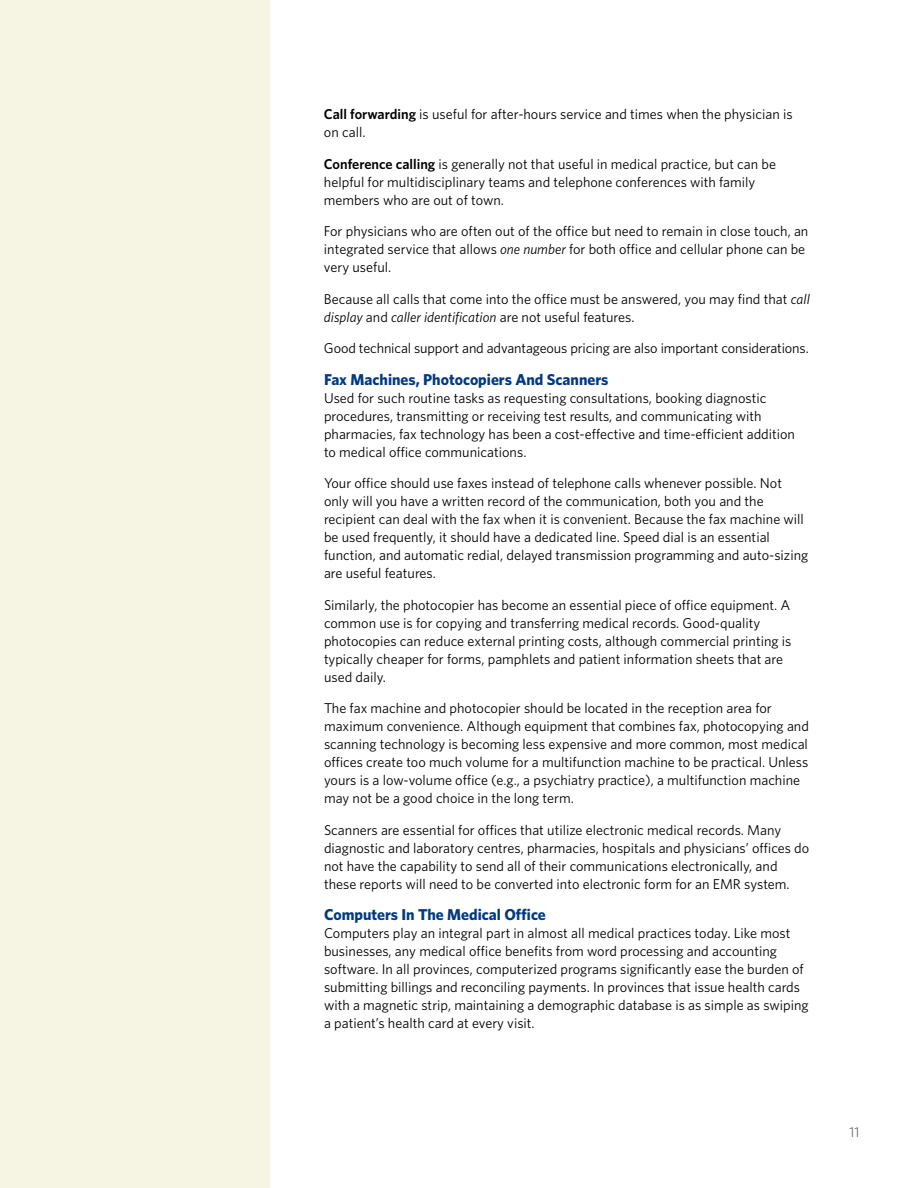
<style>
.page{position:relative;width:918px;height:1188px;background:#fff}
.page>*{position:absolute;margin:0;border:0;box-sizing:border-box;transform-origin:0 0}
.t1{font:700 15.75px "Whitney";color:#013a81}
.t2{font:14.25px/18px "Whitney";color:#000}
.t3{font:14.25px "Whitney";color:#6d6e71}
.s1{font-weight:600}
.s2{font-style:italic}
</style>
<div class="page">
<div style="left:0;top:0;width:270px;height:1188px;background:#f6f4e2"></div>
<p class="t2" style="left:324px;top:105px;width:470px"><span class="s1">Call forwarding</span> is useful for after-hours service and times when the physician is on call.</p>
<p class="t2" style="left:324px;top:155px;width:454px"><span class="s1">Conference calling</span> is generally not that useful in medical practice, but can be helpful for multidisciplinary teams and telephone conferences with family members who are out of town.</p>
<p class="t2" style="left:324px;top:222px;width:486px">For physicians who are often out of the office but need to remain in close touch, an integrated service that allows <span class="s2">one number</span> for both office and cellular phone can be very useful.</p>
<p class="t2" style="left:324px;top:290px;width:487px">Because all calls that come into the office must be answered, you may find that <span class="s2">call display</span> and <span class="s2">caller identification</span> are not useful features.</p>
<p class="t2" style="left:324px;top:339px;width:486px">Good technical support and advantageous pricing are also important considerations.</p>
<p class="t1" style="left:324px;top:369px;width:286px">Fax Machines, Photocopiers And Scanners</p>
<p class="t2" style="left:324px;top:389px;width:473px">Used for such routine tasks as requesting consultations, booking diagnostic procedures, transmitting or receiving test results, and communicating with pharmacies, fax technology has been a cost-effective and time-efficient addition to medical office communications.</p>
<p class="t2" style="left:324px;top:474px;width:486px">Your office should use faxes instead of telephone calls whenever possible. Not only will you have a written record of the communication, both you and the recipient can deal with the fax when it is convenient. Because the fax machine will be used frequently, it should have a dedicated line. Speed dial is an essential function, and automatic redial, delayed transmission programming and auto-sizing are useful features.</p>
<p class="t2" style="left:324px;top:596px;width:469px">Similarly, the photocopier has become an essential piece of office equipment. A common use is for copying and transferring medical records. Good-quality photocopies can reduce external printing costs, although commercial printing is typically cheaper for forms, pamphlets and patient information sheets that are used daily.</p>
<p class="t2" style="left:324px;top:699px;width:487px">The fax machine and photocopier should be located in the reception area for maximum convenience. Although equipment that combines fax, photocopying and scanning technology is becoming less expensive and more common, most medical offices create too much volume for a multifunction machine to be practical. Unless yours is a low-volume office (e.g., a psychiatry practice), a multifunction machine may not be a good choice in the long term.</p>
<p class="t2" style="left:324px;top:821px;width:487px">Scanners are essential for offices that utilize electronic medical records. Many diagnostic and laboratory centres, pharmacies, hospitals and physicians’ offices do not have the capability to send all of their communications electronically, and these reports will need to be converted into electronic form for an EMR system.</p>
<p class="t1" style="left:324px;top:904px;width:223px">Computers In The Medical Office</p>
<p class="t2" style="left:324px;top:924px;width:486px">Computers play an integral part in almost all medical practices today. Like most businesses, any medical office benefits from word processing and accounting software. In all provinces, computerized programs significantly ease the burden of submitting billings and reconciling payments. In provinces that issue health cards with a magnetic strip, maintaining a demographic database is as simple as swiping a patient’s health card at every visit.</p>
<p class="t3" style="left:850px;top:1122px;width:12px">11</p>
</div>
